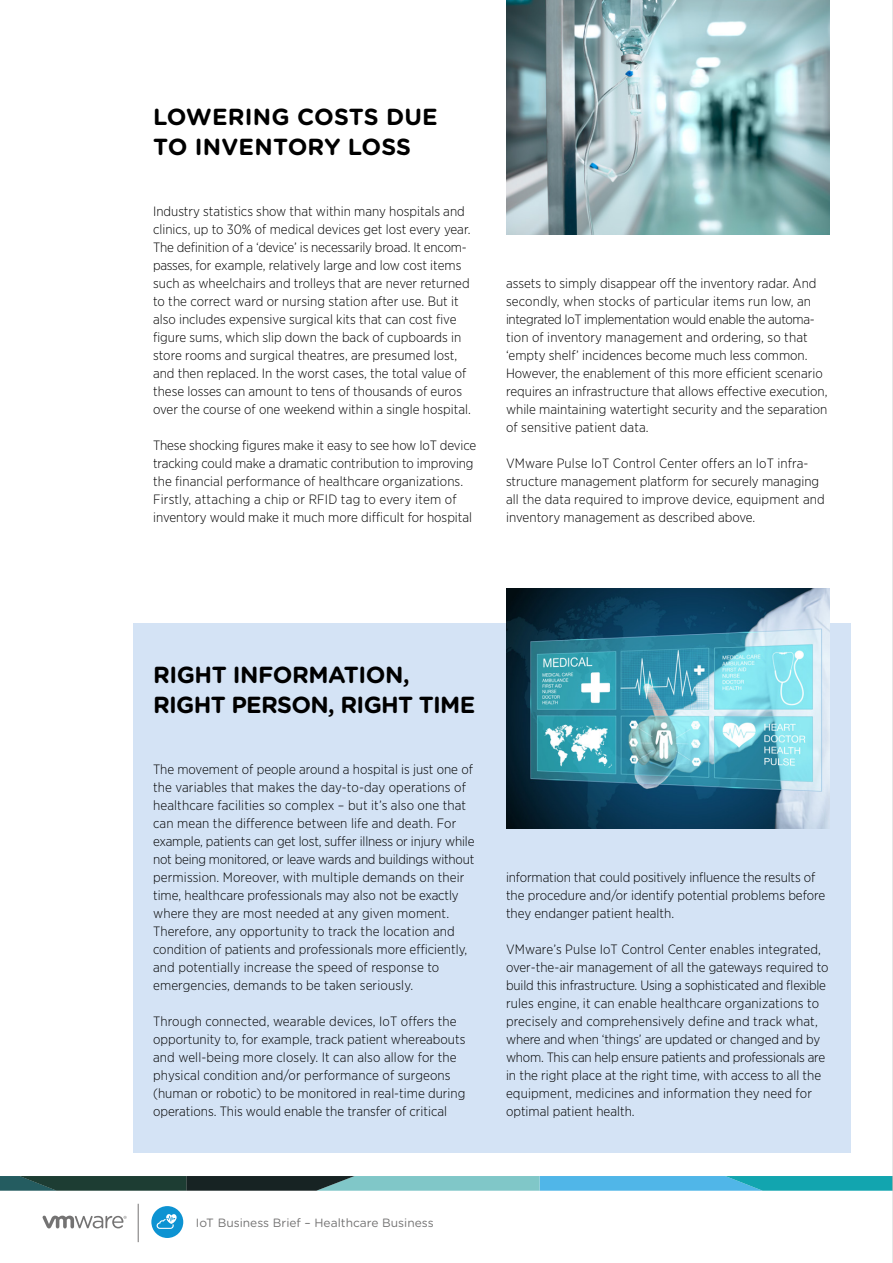
<style>
.page{position:relative;width:893px;height:1263px;background:#fff}
.page>*{position:absolute;margin:0;border:0;box-sizing:border-box;transform-origin:0 0}
.t1{font:700 23.25px/30px "Gotham Rounded";letter-spacing:-.02em;color:#000}
.t2{font:700 23.25px/30px "Gotham Rounded";letter-spacing:.01em;color:#000}
.t3{font:300 13.5px/18px "Gotham Narrow";color:#000}
.t4{font:12px "Gotham Rounded";color:#747373}
</style>
<div class="page">
<svg style="left:0;top:1176px;width:892px;height:15px;background:#418994"></svg>
<svg style="left:42px;top:1215px;width:85px;height:13px"></svg>
<hr style="left:138px;top:1204px;width:1px;height:38px;background:#747373">
<div style="left:133px;top:623px;width:717px;height:529px;background:#d4e3f5"></div>
<img style="left:506px;top:0;width:323px;height:234px">
<hr style="left:892px;top:0;width:1px;height:1263px;background:#d0d0d0">
<div style="left:151px;top:1206px;width:32px;height:32px;background:#0d93d2;border-radius:50%"></div>
<svg style="left:157px;top:1214px;width:20px;height:15px"></svg>
<img style="left:506px;top:588px;width:323px;height:240px">
<h1 class="t2" style="left:153px;top:101px;width:286px">LOWERING COSTS DUE<br>TO INVENTORY LOSS</h1>
<p class="t3" style="left:153px;top:202px;width:319px">Industry statistics show that within many hospitals and clinics, up to 30% of medical devices get lost every year.<br>The definition of a ‘device’ is necessarily broad. It encom&shy;passes, for example, relatively large and low cost items such as wheelchairs and trolleys that are never returned to the correct ward or nursing station after use. But it also includes expensive surgical kits that can cost five figure sums, which slip down the back of cupboards in store rooms and surgical theatres, are presumed lost, and then replaced. In the worst cases, the total value of these losses can amount to tens of thousands of euros over the course of one weekend within a single hospital.</p>
<p class="t3" style="left:153px;top:436px;width:325px">These shocking figures make it easy to see how IoT device tracking could make a dramatic contribution to improving the financial performance of healthcare organizations.<br>Firstly, attaching a chip or RFID tag to every item of inventory would make it much more difficult for hospital</p>
<p class="t3" style="left:506px;top:274px;width:323px">assets to simply disappear off the inventory radar. And secondly, when stocks of particular items run low, an integrated IoT implementation would enable the automa&shy;tion of inventory management and ordering, so that ‘empty shelf’ incidences become much less common.<br>However, the enablement of this more efficient scenario requires an infrastructure that allows effective execution, while maintaining watertight security and the separation of sensitive patient data.</p>
<p class="t3" style="left:506px;top:454px;width:320px">VMware Pulse IoT Control Center offers an IoT infra&shy;structure management platform for securely managing all the data required to improve device, equipment and inventory management as described above.</p>
<h1 class="t1" style="left:153px;top:659px;width:324px">RIGHT INFORMATION,<br>RIGHT PERSON, RIGHT TIME</h1>
<p class="t3" style="left:153px;top:760px;width:323px">The movement of people around a hospital is just one of the variables that makes the day-to-day operations of healthcare facilities so complex – but it’s also one that can mean the difference between life and death. For example, patients can get lost, suffer illness or injury while not being monitored, or leave wards and buildings without permission. Moreover, with multiple demands on their time, healthcare professionals may also not be exactly where they are most needed at any given moment.<br>Therefore, any opportunity to track the location and condition of patients and professionals more efficiently, and potentially increase the speed of response to emergencies, demands to be taken seriously.</p>
<p class="t3" style="left:153px;top:1012px;width:314px">Through connected, wearable devices, IoT offers the opportunity to, for example, track patient whereabouts and well-being more closely. It can also allow for the physical condition and/or performance of surgeons (human or robotic) to be monitored in real-time during operations. This would enable the transfer of critical</p>
<p class="t3" style="left:506px;top:868px;width:321px">information that could positively influence the results of the procedure and/or identify potential problems before they endanger patient health.</p>
<p class="t3" style="left:506px;top:940px;width:324px">VMware’s Pulse IoT Control Center enables integrated, over-the-air management of all the gateways required to build this infrastructure. Using a sophisticated and flexible rules engine, it can enable healthcare organizations to precisely and comprehensively define and track what, where and when ‘things’ are updated or changed and by whom. This can help ensure patients and professionals are in the right place at the right time, with access to all the equipment, medicines and information they need for optimal patient health.</p>
<p class="t4" style="left:196px;top:1215px;width:239px">IoT Business Brief – Healthcare Business</p>
</div>
